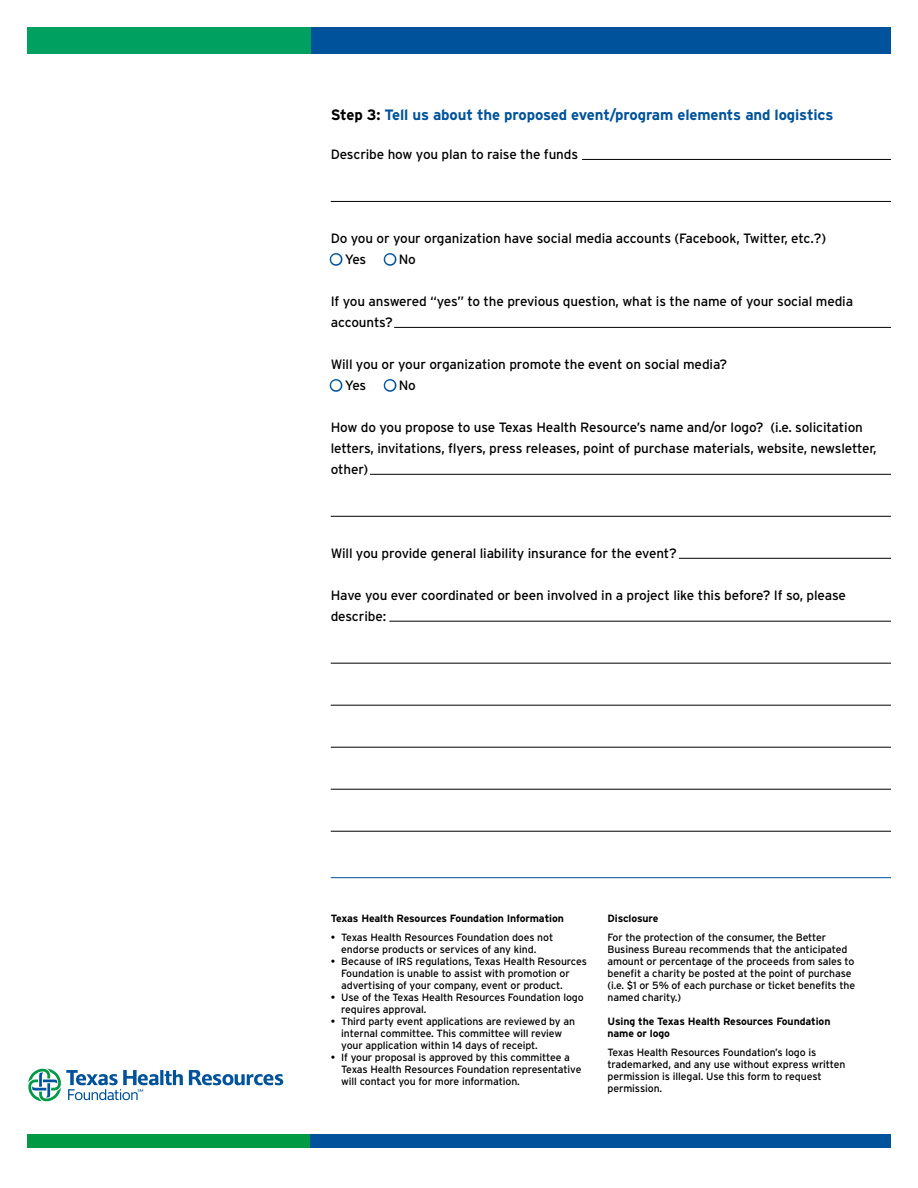
<style>
.page{position:relative;width:918px;height:1188px;background:#fff}
.page>*{position:absolute;margin:0;border:0;box-sizing:border-box;transform-origin:0 0}
.t1{font:700 15px "Interstate";letter-spacing:-.01em;color:#00539b}
.t2{font:13.5px/21px "Interstate";letter-spacing:-.01em;color:#000}
.t3{font:10.5px/12px "Interstate";letter-spacing:-.01em;color:#000}
.t4{font:700 10.5px/12px "Interstate";letter-spacing:-.01em;color:#000}
.s1{color:#000}
.s2{color:#fff}
</style>
<div class="page">
<div style="left:310px;top:27px;width:581px;height:27px;background:#00539b"></div>
<div style="left:27px;top:27px;width:283px;height:27px;background:#00a160"></div>
<hr style="left:160px;top:1070px;width:3px;height:15px;background:#00539b">
<svg style="left:165px;top:1070px;width:18px;height:15px"></svg>
<svg style="left:189px;top:1070px;width:94px;height:15px"></svg>
<svg style="left:28px;top:1069px;width:131px;height:32px"></svg>
<div style="left:27px;top:1134px;width:283px;height:14px;background:#094"></div>
<svg style="left:329px;top:253px;width:14px;height:13px"></svg>
<svg style="left:383px;top:253px;width:14px;height:13px"></svg>
<svg style="left:329px;top:379px;width:14px;height:13px"></svg>
<svg style="left:383px;top:379px;width:14px;height:13px"></svg>
<hr style="left:331px;top:877px;width:560px;height:1px;background:#00539b">
<hr style="left:394px;top:327px;width:497px;height:1px;background:#000">
<hr style="left:582px;top:159px;width:309px;height:1px;background:#000">
<hr style="left:331px;top:201px;width:560px;height:1px;background:#000">
<hr style="left:370px;top:474px;width:521px;height:1px;background:#000">
<hr style="left:331px;top:516px;width:560px;height:1px;background:#000">
<hr style="left:679px;top:558px;width:212px;height:1px;background:#000">
<hr style="left:389px;top:621px;width:502px;height:1px;background:#000">
<hr style="left:331px;top:663px;width:560px;height:1px;background:#000">
<hr style="left:331px;top:705px;width:560px;height:1px;background:#000">
<hr style="left:331px;top:747px;width:560px;height:1px;background:#000">
<hr style="left:331px;top:789px;width:560px;height:1px;background:#000">
<hr style="left:331px;top:831px;width:560px;height:1px;background:#000">
<div style="left:310px;top:1134px;width:581px;height:14px;background:#00539b"></div>
<h1 class="t1" style="left:331px;top:106px;width:504px"><span class="s1">Step 3:</span> Tell us about the proposed event/program elements and logistics</h1>
<p class="t2" style="left:331px;top:144px;width:249px">Describe how you plan to raise the funds</p>
<p class="t2" style="left:331px;top:228px;width:497px">Do you or your organization have social media accounts (Facebook, Twitter, etc.?)</p>
<p class="t2" style="left:331px;top:249px;width:37px"><span class="s2">●</span> Yes</p>
<p class="t2" style="left:385px;top:249px;width:33px"><span class="s2">●</span> No</p>
<p class="t2" style="left:331px;top:291px;width:524px">If you answered “yes” to the previous question, what is the name of your social media accounts?</p>
<p class="t2" style="left:331px;top:354px;width:398px">Will you or your organization promote the event on social media?</p>
<p class="t2" style="left:331px;top:375px;width:37px"><span class="s2">●</span> Yes</p>
<p class="t2" style="left:385px;top:375px;width:33px"><span class="s2">●</span> No</p>
<p class="t2" style="left:331px;top:417px;width:548px">How do you propose to use Texas Health Resource’s name and/or logo? (i.e. solicitation letters, invitations, flyers, press releases, point of purchase materials, website, newsletter, other)</p>
<p class="t2" style="left:331px;top:543px;width:348px">Will you provide general liability insurance for the event?</p>
<p class="t2" style="left:331px;top:585px;width:517px">Have you ever coordinated or been involved in a project like this before? If so, please describe:</p>
<p class="t4" style="left:331px;top:912px;width:235px">Texas Health Resources Foundation Information</p>
<p class="t3" style="left:341px;top:931px;width:213px;text-indent:-10px">• Texas Health Resources Foundation does not endorse products or services of any kind.</p>
<p class="t3" style="left:341px;top:955px;width:247px;text-indent:-10px">• Because of IRS regulations, Texas Health Resources<br>Foundation is unable to assist with promotion or advertising of your company, event or product.</p>
<p class="t3" style="left:341px;top:991px;width:244px;text-indent:-10px">• Use of the Texas Health Resources Foundation logo requires approval.</p>
<p class="t3" style="left:341px;top:1015px;width:235px;text-indent:-10px">• Third party event applications are reviewed by an internal committee. This committee will review your application within 14 days of receipt.</p>
<p class="t3" style="left:341px;top:1051px;width:242px;text-indent:-10px">• If your proposal is approved by this committee a<br>Texas Health Resources Foundation representative will contact you for more information.</p>
<p class="t4" style="left:607px;top:912px;width:53px">Disclosure</p>
<p class="t3" style="left:607px;top:931px;width:249px">For the protection of the consumer, the Better Business Bureau recommends that the anticipated amount or percentage of the proceeds from sales to benefit a charity be posted at the point of purchase (i.e. $1 or 5% of each purchase or ticket benefits the named charity.)</p>
<p class="t4" style="left:607px;top:1015px;width:224px">Using the Texas Health Resources Foundation name or logo</p>
<p class="t3" style="left:607px;top:1046px;width:240px">Texas Health Resources Foundation’s logo is trademarked, and any use without express written permission is illegal. Use this form to request permission.</p>
</div>
